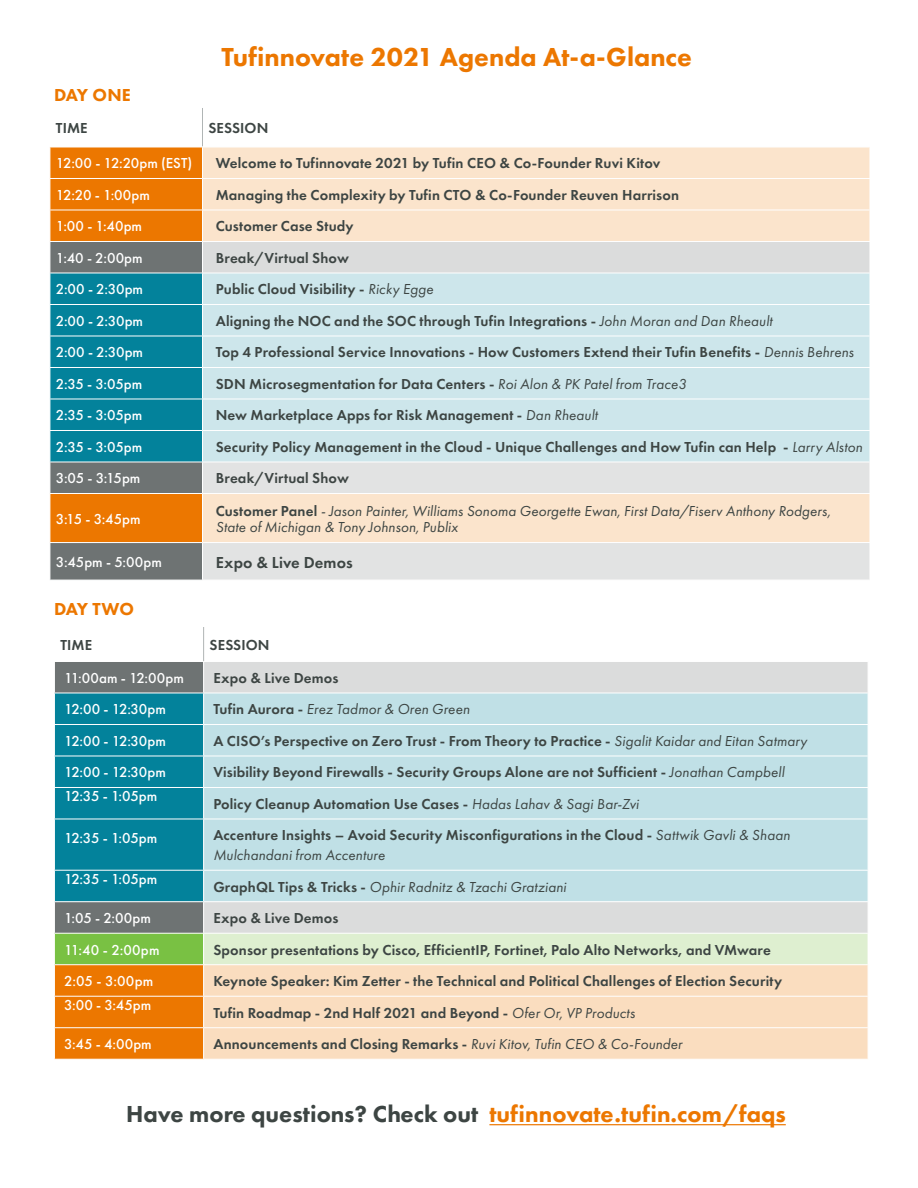
<style>
.page{position:relative;width:918px;height:1188px;background:#fff}
.page>*{position:absolute;margin:0;border:0;box-sizing:border-box;transform-origin:0 0}
.t1{font:800 27px "Futura PT";color:#ec7700}
.t2{font:800 24px "Futura PT";color:#3d4543}
.t3{font:800 18px "Futura PT";letter-spacing:-.02em;color:#ec7700}
.t4{font:600 16.5px "Futura PT";letter-spacing:.005em;color:#3d4543}
.t5{font:600 15px/20.1px "Futura PT";letter-spacing:.01em;color:#3d4543}
.t6{font:500 15px "Futura PT";color:#fff}
.t7{font:italic 15px/16.5px "Futura PT";letter-spacing:.01em;color:#3d4543}
.s1{font-weight:400;font-style:italic}
.s2{font-weight:600;font-style:normal}
.s3{color:#ec7700}
</style>
<div class="page">
<div style="left:50px;top:148px;width:152px;height:93px;background:#ec7700"></div>
<div style="left:203px;top:148px;width:667px;height:93px;background:#fbe4cc"></div>
<svg style="left:50px;top:242px;width:152px;height:338px;background:#98754e"></svg>
<div style="left:202px;top:241px;width:668px;height:32px;background:#dbdcdc"></div>
<div style="left:50px;top:274px;width:152px;height:188px;background:#03829b"></div>
<div style="left:203px;top:274px;width:667px;height:188px;background:#cde6eb"></div>
<svg style="left:203px;top:463px;width:667px;height:117px;background:#ece3d9"></svg>
<hr style="left:202px;top:108px;width:1px;height:39px;background:#b0b5b5">
<hr style="left:50px;top:178px;width:152px;height:1px;background:#fff">
<hr style="left:202px;top:178px;width:668px;height:1px;background:#fff">
<hr style="left:50px;top:210px;width:152px;height:1px;background:#fff">
<hr style="left:202px;top:210px;width:668px;height:1px;background:#fff">
<hr style="left:202px;top:241px;width:668px;height:1px;background:#fff">
<hr style="left:202px;top:242px;width:1px;height:31px;background:#fff">
<hr style="left:50px;top:273px;width:152px;height:1px;background:#fff">
<hr style="left:50px;top:304px;width:152px;height:1px;background:#fff">
<hr style="left:202px;top:304px;width:668px;height:1px;background:#fff">
<hr style="left:50px;top:336px;width:152px;height:1px;background:#fff">
<hr style="left:202px;top:336px;width:668px;height:1px;background:#fff">
<hr style="left:50px;top:367px;width:152px;height:1px;background:#fff">
<hr style="left:202px;top:367px;width:668px;height:1px;background:#fff">
<hr style="left:50px;top:399px;width:152px;height:1px;background:#fff">
<hr style="left:202px;top:399px;width:668px;height:1px;background:#fff">
<hr style="left:50px;top:430px;width:152px;height:1px;background:#fff">
<hr style="left:202px;top:430px;width:668px;height:1px;background:#fff">
<hr style="left:50px;top:462px;width:152px;height:1px;background:#fff">
<hr style="left:50px;top:493px;width:152px;height:1px;background:#fff">
<hr style="left:202px;top:493px;width:668px;height:1px;background:#fff">
<hr style="left:50px;top:542px;width:152px;height:1px;background:#fff">
<hr style="left:202px;top:542px;width:668px;height:1px;background:#fff">
<hr style="left:489px;top:1124px;width:297px;height:1px;background:#ec7700">
<div style="left:204px;top:662px;width:664px;height:271px;background:#dbdcdc"></div>
<svg style="left:55px;top:662px;width:148px;height:271px;background:#1d7f92"></svg>
<div style="left:204px;top:694px;width:664px;height:207px;background:#c0e0e6"></div>
<div style="left:54px;top:933px;width:150px;height:32px;background:#79c143"></div>
<div style="left:204px;top:933px;width:664px;height:32px;background:#deefd0"></div>
<div style="left:55px;top:965px;width:148px;height:94px;background:#ec7700"></div>
<div style="left:204px;top:965px;width:664px;height:94px;background:#faddbf"></div>
<hr style="left:203px;top:627px;width:1px;height:34px;background:#b0b5b5">
<hr style="left:54px;top:693px;width:150px;height:1px;background:#fff">
<hr style="left:204px;top:693px;width:664px;height:1px;background:#fff">
<hr style="left:54px;top:724px;width:150px;height:1px;background:#fff">
<hr style="left:204px;top:724px;width:664px;height:1px;background:#fff">
<hr style="left:54px;top:756px;width:150px;height:1px;background:#fff">
<hr style="left:204px;top:756px;width:664px;height:1px;background:#fff">
<hr style="left:54px;top:787px;width:150px;height:1px;background:#fff">
<hr style="left:204px;top:787px;width:664px;height:1px;background:#fff">
<hr style="left:54px;top:819px;width:150px;height:1px;background:#fff">
<hr style="left:204px;top:819px;width:664px;height:1px;background:#fff">
<hr style="left:54px;top:870px;width:150px;height:1px;background:#fff">
<hr style="left:204px;top:870px;width:664px;height:1px;background:#fff">
<hr style="left:54px;top:901px;width:150px;height:1px;background:#fff">
<hr style="left:204px;top:901px;width:664px;height:1px;background:#fff">
<hr style="left:54px;top:933px;width:150px;height:1px;background:#fff">
<hr style="left:54px;top:934px;width:1px;height:30px;background:#fff">
<hr style="left:204px;top:933px;width:664px;height:1px;background:#fff">
<hr style="left:203px;top:934px;width:1px;height:30px;background:#fff">
<hr style="left:54px;top:964px;width:150px;height:1px;background:#fff">
<hr style="left:204px;top:964px;width:664px;height:1px;background:#fff">
<hr style="left:54px;top:996px;width:150px;height:1px;background:#fff">
<hr style="left:204px;top:996px;width:664px;height:1px;background:#fff">
<hr style="left:54px;top:1027px;width:150px;height:1px;background:#fff">
<hr style="left:204px;top:1027px;width:664px;height:1px;background:#fff">
<p class="t3" style="left:54px;top:83px;width:78px">DAY ONE</p>
<h1 class="t1" style="left:221px;top:40px;width:472px">Tufinnovate 2021 Agenda At-a-Glance</h1>
<p class="t5" style="left:56px;top:118px;width:33px">TIME</p>
<p class="t5" style="left:209px;top:118px;width:61px">SESSION</p>
<p class="t6" style="left:56px;top:154px;width:138px">12:00 - 12:20pm (EST)</p>
<p class="t5" style="left:216px;top:153px;width:446px">Welcome to Tufinnovate 2021 by Tufin CEO &amp; Co-Founder Ruvi Kitov</p>
<p class="t6" style="left:56px;top:186px;width:96px">12:20 - 1:00pm</p>
<p class="t5" style="left:216px;top:185px;width:465px">Managing the Complexity by Tufin CTO &amp; Co-Founder Reuven Harrison</p>
<p class="t6" style="left:56px;top:217px;width:88px">1:00 - 1:40pm</p>
<p class="t5" style="left:216px;top:216px;width:139px">Customer Case Study</p>
<p class="t6" style="left:56px;top:249px;width:88px">1:40 - 2:00pm</p>
<p class="t5" style="left:216px;top:248px;width:135px">Break/Virtual Show</p>
<p class="t6" style="left:56px;top:280px;width:89px">2:00 - 2:30pm</p>
<p class="t5" style="left:216px;top:279px;width:219px">Public Cloud Visibility - <span class="s1">Ricky Egge</span></p>
<p class="t6" style="left:56px;top:312px;width:89px">2:00 - 2:30pm</p>
<p class="t5" style="left:216px;top:311px;width:558px">Aligning the NOC and the SOC through Tufin Integrations - <span class="s1">John Moran and Dan Rheault</span></p>
<p class="t6" style="left:56px;top:343px;width:89px">2:00 - 2:30pm</p>
<p class="t5" style="left:216px;top:342px;width:640px">Top 4 Professional Service Innovations - How Customers Extend their Tufin Benefits - <span class="s1">Dennis Behrens</span></p>
<p class="t6" style="left:56px;top:375px;width:88px">2:35 - 3:05pm</p>
<p class="t5" style="left:216px;top:374px;width:472px">SDN Microsegmentation for Data Centers - <span class="s1">Roi Alon &amp; PK Patel from Trace3</span></p>
<p class="t6" style="left:56px;top:406px;width:88px">2:35 - 3:05pm</p>
<p class="t5" style="left:216px;top:405px;width:384px">New Marketplace Apps for Risk Management - <span class="s1">Dan Rheault</span></p>
<p class="t6" style="left:56px;top:438px;width:88px">2:35 - 3:05pm</p>
<p class="t5" style="left:216px;top:437px;width:648px">Security Policy Management in the Cloud - Unique Challenges and How Tufin can Help - <span class="s1">Larry Alston</span></p>
<p class="t6" style="left:56px;top:469px;width:86px">3:05 - 3:15pm</p>
<p class="t5" style="left:216px;top:468px;width:135px">Break/Virtual Show</p>
<p class="t6" style="left:56px;top:510px;width:86px">3:15 - 3:45pm</p>
<p class="t7" style="left:216px;top:502px;width:616px"><span class="s2">Customer Panel</span> - Jason Painter, Williams Sonoma Georgette Ewan, First Data/Fiserv Anthony Rodgers,<br>State of Michigan &amp; Tony Johnson, Publix</p>
<p class="t6" style="left:56px;top:553px;width:107px">3:45pm - 5:00pm</p>
<p class="t4" style="left:216px;top:552px;width:138px">Expo &amp; Live Demos</p>
<p class="t3" style="left:54px;top:598px;width:81px">DAY TWO</p>
<p class="t5" style="left:60px;top:635px;width:33px">TIME</p>
<p class="t5" style="left:210px;top:635px;width:61px">SESSION</p>
<p class="t6" style="left:64px;top:669px;width:121px">11:00am - 12:00pm</p>
<p class="t5" style="left:213px;top:668px;width:127px">Expo &amp; Live Demos</p>
<p class="t6" style="left:64px;top:700px;width:103px">12:00 - 12:30pm</p>
<p class="t7" style="left:213px;top:701px;width:258px"><span class="s2">Tufin Aurora -</span> Erez Tadmor &amp; Oren Green</p>
<p class="t6" style="left:64px;top:732px;width:103px">12:00 - 12:30pm</p>
<p class="t5" style="left:213px;top:731px;width:595px">A CISO’s Perspective on Zero Trust - From Theory to Practice - <span class="s1">Sigalit Kaidar and Eitan Satmary</span></p>
<p class="t6" style="left:64px;top:763px;width:103px">12:00 - 12:30pm</p>
<p class="t5" style="left:213px;top:762px;width:573px">Visibility Beyond Firewalls - Security Groups Alone are not Sufficient - <span class="s1">Jonathan Campbell</span></p>
<p class="t6" style="left:64px;top:787px;width:95px">12:35 - 1:05pm</p>
<p class="t5" style="left:213px;top:794px;width:427px">Policy Cleanup Automation Use Cases - <span class="s1">Hadas Lahav &amp; Sagi Bar-Zvi</span></p>
<p class="t6" style="left:64px;top:829px;width:95px">12:35 - 1:05pm</p>
<p class="t5" style="left:213px;top:825px;width:578px">Accenture Insights – Avoid Security Misconfigurations in the Cloud - <span class="s1">Sattwik Gavli &amp; Shaan<br>Mulchandani from Accenture</span></p>
<p class="t6" style="left:64px;top:870px;width:95px">12:35 - 1:05pm</p>
<p class="t7" style="left:213px;top:878px;width:354px"><span class="s2">GraphQL Tips &amp; Tricks -</span> Ophir Radnitz &amp; Tzachi Gratziani</p>
<p class="t6" style="left:64px;top:909px;width:88px">1:05 - 2:00pm</p>
<p class="t5" style="left:213px;top:908px;width:127px">Expo &amp; Live Demos</p>
<p class="t6" style="left:64px;top:941px;width:97px">11:40 - 2:00pm</p>
<p class="t5" style="left:213px;top:939px;width:559px">Sponsor presentations by Cisco, EfficientIP, Fortinet, Palo Alto Networks, and VMware</p>
<p class="t6" style="left:64px;top:972px;width:91px">2:05 - 3:00pm</p>
<p class="t5" style="left:213px;top:971px;width:570px">Keynote Speaker: Kim Zetter - the Technical and Political Challenges of Election Security</p>
<p class="t6" style="left:64px;top:996px;width:89px">3:00 - 3:45pm</p>
<p class="t5" style="left:213px;top:1002px;width:423px">Tufin Roadmap - 2nd Half 2021 and Beyond - <span class="s1">Ofer Or, VP Products</span></p>
<p class="t6" style="left:64px;top:1035px;width:89px">3:45 - 4:00pm</p>
<p class="t5" style="left:213px;top:1034px;width:470px">Announcements and Closing Remarks - <span class="s1">Ruvi Kitov, Tufin CEO &amp; Co-Founder</span></p>
<h2 class="t2" style="left:126px;top:1099px;width:661px">Have more questions? Check out <span class="s3">tufinnovate.tufin.com/faqs</span></h2>
</div>
